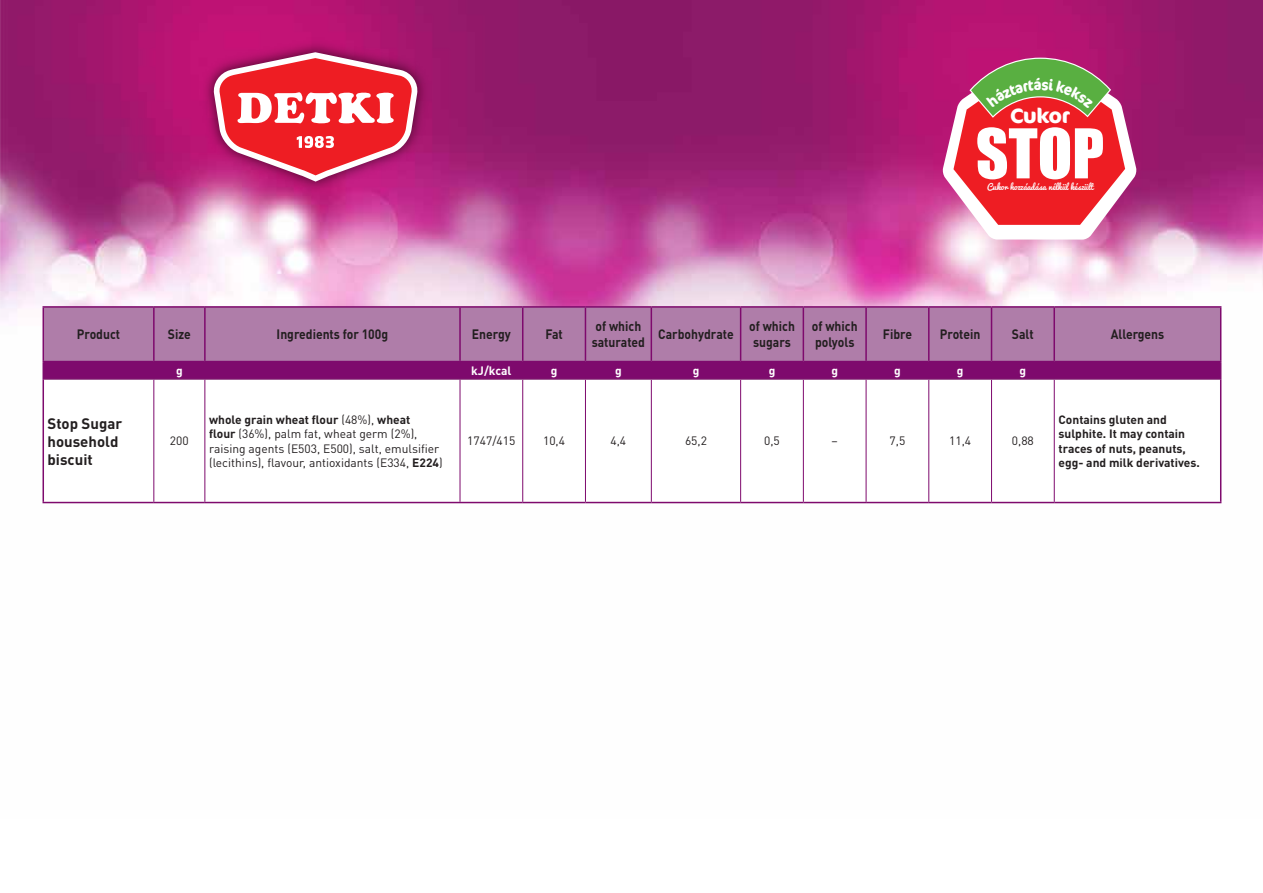
<style>
.page{position:relative;width:1263px;height:893px;background:#fff}
.page>*{position:absolute;margin:0;border:0;box-sizing:border-box;transform-origin:0 0}
.t1{font:700 20.7px "Cocon";letter-spacing:-.025em;color:#fff}
.t2{font:700 15px/18px "DIN Pro";color:#231f20}
.t3{font:700 13.5px/16.2px "DIN Pro";color:#231f20;scale:.9 1}
.t4{font:12px/14.4px "DIN Pro";color:#231f20}
.t5{font:700 12px/14.4px "DIN Pro";color:#231f20}
.t6{font:700 12px "DIN Pro";color:#fff}
.t7{font:8.1px "Pacifico";letter-spacing:.01em;color:#fff}
.s1{font-weight:700}
</style>
<div class="page">
<img style="left:0;top:0;width:1263px;height:504px">
<img style="left:196px;top:35px;width:239px;height:164px">
<svg style="left:212px;top:52px;width:207px;height:130px"></svg>
<div style="left:44px;top:308px;width:1176px;height:53px;background:#af7da9"></div>
<svg style="left:44px;top:380px;width:1176px;height:122px"></svg>
<hr style="left:43px;top:306px;width:111px;height:2px;background:#7e0a6d">
<hr style="left:43px;top:308px;width:1px;height:53px;background:#7e0a6d">
<hr style="left:154px;top:306px;width:51px;height:2px;background:#7e0a6d">
<hr style="left:153px;top:308px;width:2px;height:53px;background:#7e0a6d">
<hr style="left:205px;top:306px;width:255px;height:2px;background:#7e0a6d">
<hr style="left:204px;top:308px;width:2px;height:53px;background:#7e0a6d">
<hr style="left:460px;top:306px;width:63px;height:2px;background:#7e0a6d">
<hr style="left:459px;top:308px;width:2px;height:53px;background:#7e0a6d">
<hr style="left:523px;top:306px;width:62px;height:2px;background:#7e0a6d">
<hr style="left:522px;top:308px;width:1px;height:53px;background:#7e0a6d">
<hr style="left:585px;top:306px;width:66px;height:2px;background:#7e0a6d">
<hr style="left:585px;top:308px;width:1px;height:53px;background:#7e0a6d">
<hr style="left:651px;top:306px;width:90px;height:2px;background:#7e0a6d">
<hr style="left:651px;top:308px;width:1px;height:53px;background:#7e0a6d">
<hr style="left:741px;top:306px;width:62px;height:2px;background:#7e0a6d">
<hr style="left:740px;top:308px;width:1px;height:53px;background:#7e0a6d">
<hr style="left:803px;top:306px;width:63px;height:2px;background:#7e0a6d">
<hr style="left:803px;top:308px;width:1px;height:53px;background:#7e0a6d">
<hr style="left:866px;top:306px;width:63px;height:2px;background:#7e0a6d">
<hr style="left:865px;top:308px;width:2px;height:53px;background:#7e0a6d">
<hr style="left:929px;top:306px;width:62px;height:2px;background:#7e0a6d">
<hr style="left:928px;top:308px;width:1px;height:53px;background:#7e0a6d">
<hr style="left:991px;top:306px;width:63px;height:2px;background:#7e0a6d">
<hr style="left:991px;top:308px;width:1px;height:53px;background:#7e0a6d">
<hr style="left:1054px;top:306px;width:167px;height:2px;background:#7e0a6d">
<hr style="left:1053px;top:308px;width:2px;height:53px;background:#7e0a6d">
<hr style="left:1220px;top:308px;width:1px;height:53px;background:#7e0a6d">
<hr style="left:43px;top:361px;width:111px;height:1px;background:#7e0a6d">
<hr style="left:154px;top:361px;width:51px;height:1px;background:#7e0a6d">
<hr style="left:205px;top:361px;width:255px;height:1px;background:#7e0a6d">
<hr style="left:460px;top:361px;width:63px;height:1px;background:#7e0a6d">
<hr style="left:523px;top:361px;width:62px;height:1px;background:#7e0a6d">
<hr style="left:585px;top:361px;width:66px;height:1px;background:#7e0a6d">
<hr style="left:651px;top:361px;width:90px;height:1px;background:#7e0a6d">
<hr style="left:741px;top:361px;width:62px;height:1px;background:#7e0a6d">
<hr style="left:803px;top:361px;width:63px;height:1px;background:#7e0a6d">
<hr style="left:866px;top:361px;width:63px;height:1px;background:#7e0a6d">
<hr style="left:929px;top:361px;width:62px;height:1px;background:#7e0a6d">
<hr style="left:991px;top:361px;width:63px;height:1px;background:#7e0a6d">
<hr style="left:1054px;top:361px;width:167px;height:1px;background:#7e0a6d">
<div style="left:43px;top:362px;width:1178px;height:17px;background:#7e0a6d"></div>
<hr style="left:44px;top:379px;width:110px;height:1px;background:#7e246f">
<hr style="left:154px;top:379px;width:51px;height:1px;background:#7e246f">
<hr style="left:205px;top:379px;width:255px;height:1px;background:#7e246f">
<hr style="left:460px;top:379px;width:63px;height:1px;background:#7e246f">
<hr style="left:1054px;top:379px;width:166px;height:1px;background:#7e246f">
<hr style="left:43px;top:379px;width:1px;height:123px;background:#7e0a6d">
<hr style="left:1220px;top:379px;width:1px;height:123px;background:#7e0a6d">
<hr style="left:43px;top:502px;width:111px;height:1px;background:#7e0a6d">
<hr style="left:154px;top:502px;width:51px;height:1px;background:#7e0a6d">
<hr style="left:205px;top:502px;width:255px;height:1px;background:#7e0a6d">
<hr style="left:460px;top:502px;width:63px;height:1px;background:#7e0a6d">
<hr style="left:523px;top:502px;width:62px;height:1px;background:#7e0a6d">
<hr style="left:585px;top:502px;width:66px;height:1px;background:#7e0a6d">
<hr style="left:651px;top:502px;width:90px;height:1px;background:#7e0a6d">
<hr style="left:741px;top:502px;width:62px;height:1px;background:#7e0a6d">
<hr style="left:803px;top:502px;width:63px;height:1px;background:#7e0a6d">
<hr style="left:866px;top:502px;width:63px;height:1px;background:#7e0a6d">
<hr style="left:929px;top:502px;width:62px;height:1px;background:#7e0a6d">
<hr style="left:991px;top:502px;width:63px;height:1px;background:#7e0a6d">
<hr style="left:1054px;top:502px;width:167px;height:1px;background:#7e0a6d">
<hr style="left:153px;top:380px;width:1px;height:122px;background:#7e0a6d">
<hr style="left:204px;top:380px;width:1px;height:122px;background:#7e0a6d">
<hr style="left:460px;top:380px;width:1px;height:122px;background:#7e0a6d">
<hr style="left:522px;top:380px;width:1px;height:122px;background:#7e0a6d">
<hr style="left:585px;top:380px;width:1px;height:122px;background:#7e0a6d">
<hr style="left:651px;top:380px;width:1px;height:122px;background:#7e0a6d">
<hr style="left:740px;top:380px;width:1px;height:122px;background:#7e0a6d">
<hr style="left:803px;top:380px;width:1px;height:122px;background:#7e0a6d">
<hr style="left:866px;top:380px;width:1px;height:122px;background:#7e0a6d">
<hr style="left:928px;top:380px;width:1px;height:122px;background:#7e0a6d">
<hr style="left:991px;top:380px;width:1px;height:122px;background:#7e0a6d">
<hr style="left:1054px;top:380px;width:1px;height:122px;background:#7e0a6d">
<hr style="left:523px;top:379px;width:62px;height:1px;background:#7e246f">
<hr style="left:585px;top:379px;width:66px;height:1px;background:#7e246f">
<hr style="left:651px;top:379px;width:90px;height:1px;background:#7e246f">
<hr style="left:741px;top:379px;width:62px;height:1px;background:#7e246f">
<hr style="left:803px;top:379px;width:63px;height:1px;background:#7e246f">
<hr style="left:866px;top:379px;width:63px;height:1px;background:#7e246f">
<hr style="left:929px;top:379px;width:62px;height:1px;background:#7e246f">
<hr style="left:991px;top:379px;width:63px;height:1px;background:#7e246f">
<svg style="left:942px;top:56px;width:195px;height:184px"></svg>
<h1 class="t1" style="left:1010px;top:104px;width:61px">Cukor</h1>
<p class="t7" style="left:987px;top:183px;width:108px">Cukor hozzáadása nélkül készült</p>
<p class="t3" style="left:77px;top:326px;width:50px">Product</p>
<p class="t3" style="left:168px;top:326px;width:27px">Size</p>
<p class="t3" style="left:277px;top:326px;width:126px">Ingredients for 100g</p>
<p class="t3" style="left:472px;top:326px;width:45px">Energy</p>
<p class="t3" style="left:545px;top:326px;width:21px">Fat</p>
<p class="t3" style="left:592px;top:318px;width:61px">of which saturated</p>
<p class="t3" style="left:658px;top:326px;width:85px">Carbohydrate</p>
<p class="t3" style="left:749px;top:318px;width:52px">of which sugars</p>
<p class="t3" style="left:812px;top:318px;width:52px">of which polyols</p>
<p class="t3" style="left:883px;top:326px;width:34px">Fibre</p>
<p class="t3" style="left:940px;top:326px;width:47px">Protein</p>
<p class="t3" style="left:1012px;top:326px;width:26px">Salt</p>
<p class="t3" style="left:1111px;top:326px;width:61px">Allergens</p>
<p class="t6" style="left:176px;top:362px;width:8px">g</p>
<p class="t6" style="left:471px;top:362px;width:42px">kJ/kcal</p>
<p class="t6" style="left:551px;top:362px;width:8px">g</p>
<p class="t6" style="left:615px;top:362px;width:8px">g</p>
<p class="t6" style="left:693px;top:362px;width:8px">g</p>
<p class="t6" style="left:769px;top:362px;width:8px">g</p>
<p class="t6" style="left:831px;top:362px;width:8px">g</p>
<p class="t6" style="left:894px;top:362px;width:8px">g</p>
<p class="t6" style="left:957px;top:362px;width:8px">g</p>
<p class="t6" style="left:1019px;top:362px;width:8px">g</p>
<p class="t2" style="left:48px;top:414px;width:76px">Stop Sugar household biscuit</p>
<p class="t4" style="left:170px;top:433px;width:20px">200</p>
<p class="t4" style="left:209px;top:412px;width:235px"><span class="s1">whole grain wheat flour</span> (48%), <span class="s1">wheat<br>flour</span> (36%), palm fat, wheat germ (2%), raising agents (E503, E500), salt, emulsifier (lecithins), flavour, antioxidants (E334, <span class="s1">E224</span>)</p>
<p class="t4" style="left:467px;top:433px;width:50px">1747/415</p>
<p class="t4" style="left:543px;top:433px;width:23px">10,4</p>
<p class="t4" style="left:610px;top:433px;width:17px">4,4</p>
<p class="t4" style="left:685px;top:433px;width:23px">65,2</p>
<p class="t4" style="left:764px;top:433px;width:17px">0,5</p>
<p class="t4" style="left:831px;top:433px;width:8px">–</p>
<p class="t4" style="left:889px;top:433px;width:17px">7,5</p>
<p class="t4" style="left:949px;top:433px;width:23px">11,4</p>
<p class="t4" style="left:1012px;top:433px;width:23px">0,88</p>
<p class="t5" style="left:1058px;top:412px;width:143px">Contains gluten and sulphite. It may contain traces of nuts, peanuts, egg- and milk derivatives.</p>
</div>
